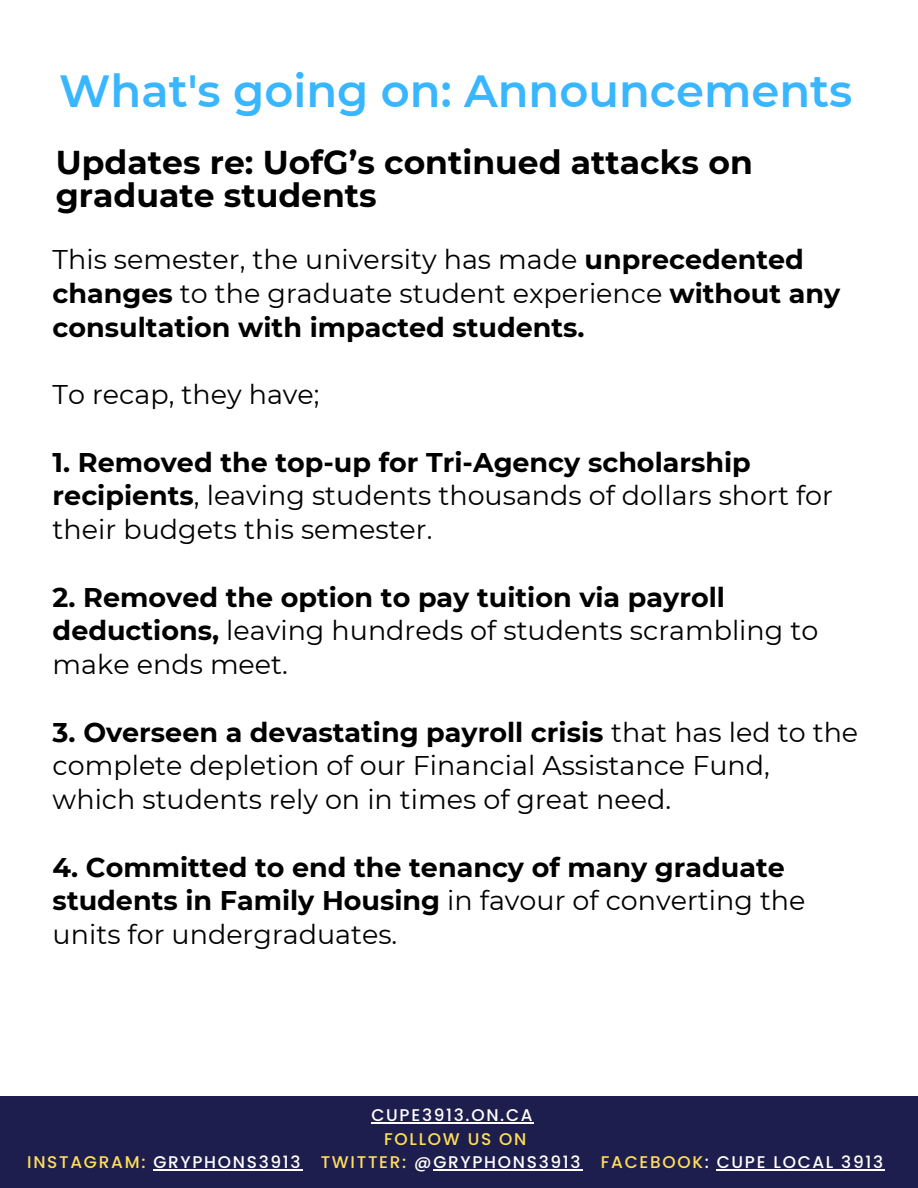
<style>
.page{position:relative;width:918px;height:1188px;background:#fff}
.page>*{position:absolute;margin:0;border:0;box-sizing:border-box;transform-origin:0 0}
.t1{font:600 45px "Montserrat";color:#38b6ff}
.t2{font:700 33px/32.7px "Montserrat";color:#000}
.t3{font:27px/33.8px "Montserrat";color:#000}
.t4{font:700 27px/33.8px "Montserrat";color:#000}
.t5{font:500 16.95px "Poppins";letter-spacing:.1em;color:#fff}
.t6{font:500 16.95px "Poppins";letter-spacing:.1em;color:#ffde59}
.s1{font-weight:700}
.s2{font-weight:400}
.s3{color:#ffde59}
</style>
<div class="page">
<div style="left:0;top:1096px;width:918px;height:92px;background:#1e1e4e"></div>
<hr style="left:371px;top:1122px;width:163px;height:1px;background:#fff">
<hr style="left:153px;top:1169px;width:149px;height:1px;background:#fff">
<hr style="left:433px;top:1169px;width:149px;height:1px;background:#fff">
<hr style="left:717px;top:1169px;width:168px;height:1px;background:#fff">
<h2 class="t1" style="left:59px;top:63px;width:795px">What's going on: Announcements</h2>
<h1 class="t2" style="left:56px;top:146px;width:698px">Updates re: UofG’s continued attacks on graduate students</h1>
<h3 class="t3" style="left:53px;top:242px;width:789px">This semester, the university has made <span class="s1">unprecedented changes</span> to the graduate student experience <span class="s1">without any consultation with impacted students.</span></h3>
<h3 class="t3" style="left:53px;top:377px;width:269px">To recap, they have;</h3>
<h3 class="t3" style="left:53px;top:445px;width:782px"><span class="s1">1. Removed the top-up for Tri-Agency scholarship recipients</span>, leaving students thousands of dollars short for their budgets this semester.</h3>
<p class="t4" style="left:53px;top:580px;width:767px">2. Removed the option to pay tuition via payroll deductions, <span class="s2">leaving hundreds of students scrambling to make ends meet.</span></p>
<p class="t3" style="left:53px;top:715px;width:807px"><span class="s1">3. Overseen a devastating payroll crisis</span> that has led to the complete depletion of our Financial Assistance Fund, which students rely on in times of great need.</p>
<p class="t4" style="left:53px;top:850px;width:754px">4. Committed to end the tenancy of many graduate students in Family Housing <span class="s2">in favour of converting the units for undergraduates.</span></p>
<h3 class="t5" style="left:371px;top:1103px;width:163px">CUPE3913.ON.CA</h3>
<h3 class="t6" style="left:384px;top:1127px;width:144px">FOLLOW US ON</h3>
<h3 class="t5" style="left:27px;top:1150px;width:858px"><span class="s3">INSTAGRAM:</span> GRYPHONS3913 <span class="s3">TWITTER:</span> @GRYPHONS3913 <span class="s3">FACEBOOK</span>: CUPE LOCAL 3913</h3>
</div>
